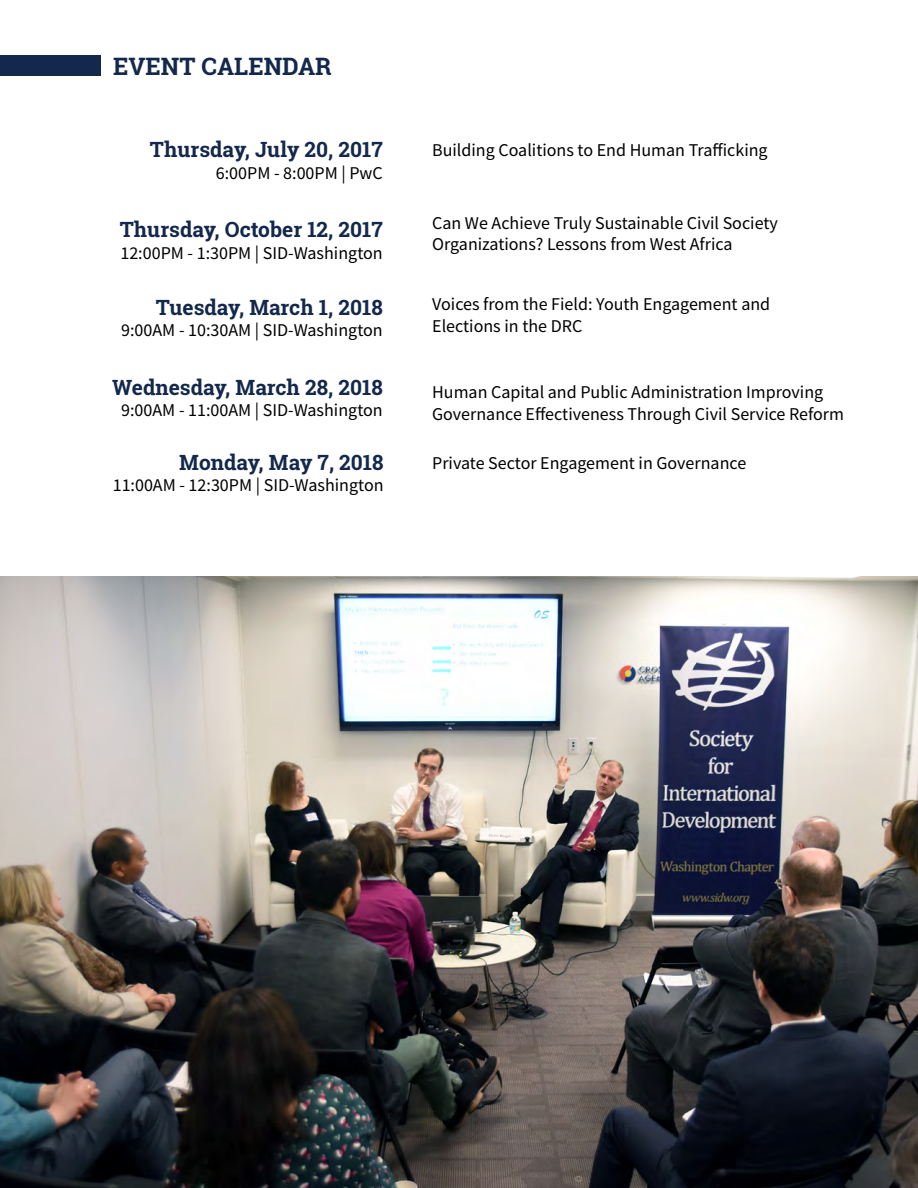
<style>
.page{position:relative;width:918px;height:1188px;background:#fff}
.page>*{position:absolute;margin:0;border:0;box-sizing:border-box;transform-origin:0 0}
.t1{font:700 24px "Roboto Slab";color:#13284c}
.t2{font:700 21px "Roboto Slab";color:#13284c}
.t3{font:18px/21.6px "Source Sans Pro";color:#000}
</style>
<div class="page">
<div style="left:0;top:55px;width:101px;height:21px;background:#13284c"></div>
<img style="left:0;top:576px;width:918px;height:612px">
<h1 class="t1" style="left:113px;top:50px;width:220px">EVENT CALENDAR</h1>
<p class="t2" style="left:150px;top:135px;width:234px">Thursday, July 20, 2017</p>
<p class="t3" style="left:216px;top:162px;width:168px">6:00PM - 8:00PM | PwC</p>
<p class="t2" style="left:120px;top:215px;width:265px">Thursday, October 12, 2017</p>
<p class="t3" style="left:120px;top:242px;width:264px">12:00PM - 1:30PM | SID-Washington</p>
<p class="t2" style="left:156px;top:293px;width:228px">Tuesday, March 1, 2018</p>
<p class="t3" style="left:121px;top:319px;width:263px">9:00AM - 10:30AM | SID-Washington</p>
<p class="t2" style="left:112px;top:373px;width:272px">Wednesday, March 28, 2018</p>
<p class="t3" style="left:121px;top:399px;width:263px">9:00AM - 11:00AM | SID-Washington</p>
<p class="t2" style="left:179px;top:448px;width:206px">Monday, May 7, 2018</p>
<p class="t3" style="left:113px;top:474px;width:272px">11:00AM - 12:30PM | SID-Washington</p>
<p class="t3" style="left:432px;top:139px;width:337px">Building Coalitions to End Human Trafficking</p>
<p class="t3" style="left:432px;top:212px;width:347px;line-height:21px">Can We Achieve Truly Sustainable Civil Society<br>Organizations? Lessons from West Africa</p>
<p class="t3" style="left:432px;top:293px;width:340px">Voices from the Field: Youth Engagement and<br>Elections in the DRC</p>
<p class="t3" style="left:432px;top:381px;width:413px">Human Capital and Public Administration Improving<br>Governance Effectiveness Through Civil Service Reform</p>
<p class="t3" style="left:432px;top:452px;width:316px">Private Sector Engagement in Governance</p>
</div>
